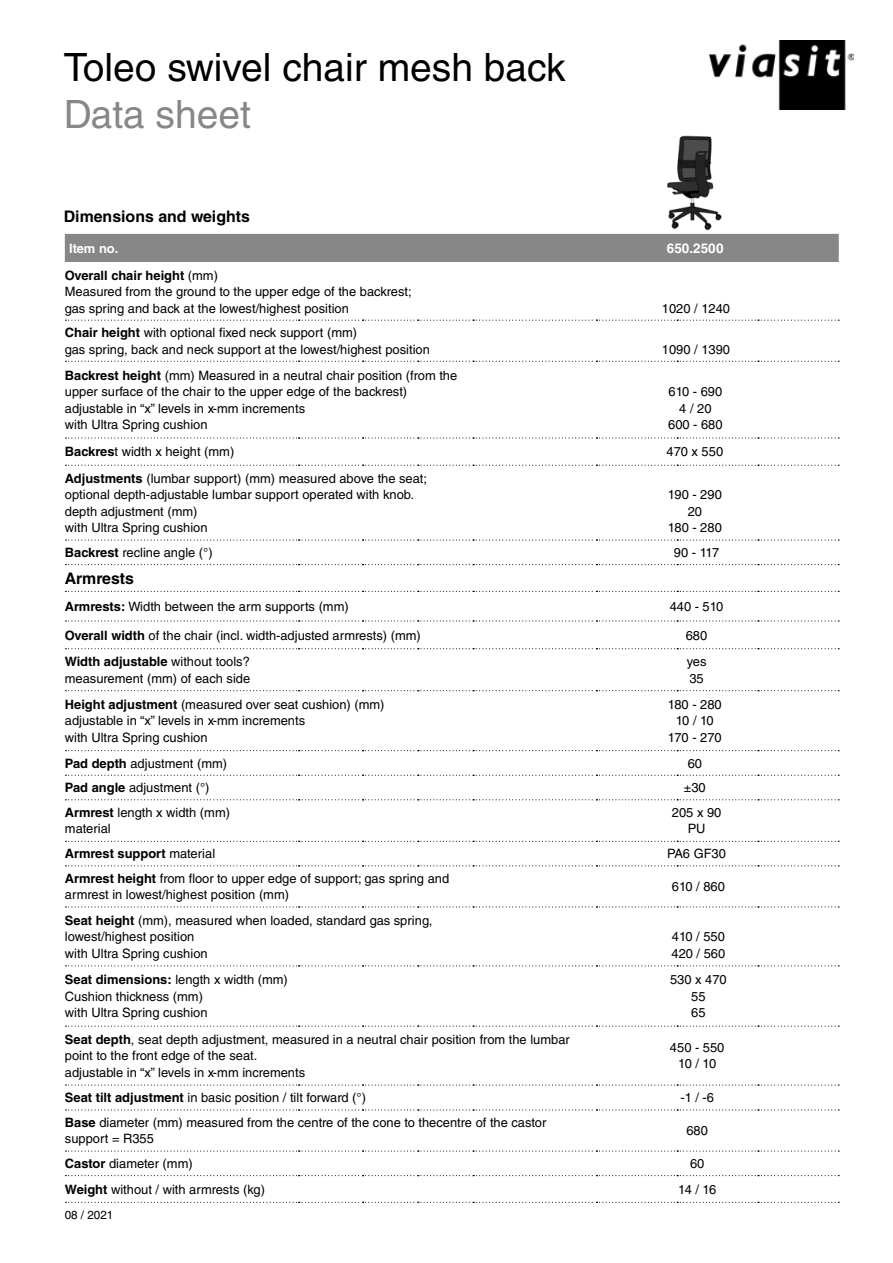
<style>
.page{position:relative;width:893px;height:1263px;background:#fff}
.page>*{position:absolute;margin:0;border:0;box-sizing:border-box;transform-origin:0 0}
.t1{font:39px "Helvetica LT Std";color:#000}
.t2{font:39px "Helvetica LT Std";color:#878787}
.t3{font:700 15.9px "Helvetica LT Std";color:#000}
.t4{font:700 13.5px "Helvetica LT Std";color:#fff}
.t5{font:12.9px/16.5px "Helvetica LT Std";color:#000}
.t6{font:700 12.9px "Helvetica LT Std";color:#000}
.t7{font:700 12.9px "Helvetica LT Std";color:#fff}
.t8{font:11.7px "Helvetica LT Std";color:#000}
.s1{font-weight:700}
.s2{font-weight:400}
</style>
<div class="page">
<img style="left:709px;top:41px;width:145px;height:68px">
<svg style="left:65px;top:319px;width:774px;height:42px"></svg>
<svg style="left:65px;top:465px;width:774px;height:1px"></svg>
<svg style="left:65px;top:539px;width:774px;height:2px"></svg>
<svg style="left:65px;top:564px;width:774px;height:1px"></svg>
<svg style="left:65px;top:591px;width:774px;height:1px"></svg>
<svg style="left:65px;top:620px;width:774px;height:1px"></svg>
<svg style="left:65px;top:648px;width:774px;height:1px"></svg>
<svg style="left:65px;top:690px;width:774px;height:1px"></svg>
<svg style="left:65px;top:750px;width:774px;height:1px"></svg>
<svg style="left:65px;top:841px;width:774px;height:1px"></svg>
<svg style="left:65px;top:865px;width:774px;height:1px"></svg>
<svg style="left:65px;top:906px;width:774px;height:1px"></svg>
<svg style="left:65px;top:965px;width:774px;height:1px"></svg>
<svg style="left:65px;top:1025px;width:774px;height:2px"></svg>
<svg style="left:65px;top:1084px;width:774px;height:1px"></svg>
<svg style="left:65px;top:1109px;width:774px;height:1px"></svg>
<svg style="left:65px;top:1202px;width:774px;height:1px"></svg>
<div style="left:65px;top:234px;width:774px;height:28px;background:#878787"></div>
<svg style="left:65px;top:437px;width:774px;height:1px"></svg>
<svg style="left:65px;top:320px;width:774px;height:1px"></svg>
<svg style="left:65px;top:361px;width:774px;height:1px"></svg>
<svg style="left:65px;top:1150px;width:774px;height:1px"></svg>
<svg style="left:65px;top:1175px;width:774px;height:1px"></svg>
<svg style="left:65px;top:775px;width:774px;height:1px"></svg>
<svg style="left:65px;top:799px;width:774px;height:1px"></svg>
<img style="left:667px;top:135px;width:55px;height:96px">
<h1 class="t1" style="left:64px;top:45px;width:503px">Toleo swivel chair mesh back</h1>
<h1 class="t2" style="left:64px;top:92px;width:189px">Data sheet</h1>
<p class="t3" style="left:64px;top:207px;width:188px">Dimensions and weights</p>
<p class="t7" style="left:69px;top:240px;width:51px">Item no.</p>
<p class="t4" style="left:667px;top:240px;width:58px">650.2500</p>
<p class="t5" style="left:65px;top:267px;width:348px"><span class="s1">Overall chair height</span> (mm)<br>Measured from the ground to the upper edge of the backrest; gas spring and back at the lowest/highest position</p>
<p class="t5" style="left:662px;top:300px;width:70px">1020 / 1240</p>
<p class="t5" style="left:65px;top:324px;width:367px"><span class="s1">Chair height</span> with optional fixed neck support (mm)<br>gas spring, back and neck support at the lowest/highest position</p>
<p class="t5" style="left:65px;top:367px;width:394px"><span class="s1">Backrest height</span> (mm) Measured in a neutral chair position (from the upper surface of the chair to the upper edge of the backrest) adjustable in “x” levels in x-mm increments<br>with Ultra Spring cushion</p>
<p class="t5" style="left:662px;top:341px;width:70px">1090 / 1390</p>
<p class="t5" style="left:668px;top:383px;width:56px;text-align:center">610 - 690<br>4 / 20<br>600 - 680</p>
<p class="t5" style="left:65px;top:443px;width:171px"><span class="s1">Backres</span>t width x height (mm)</p>
<p class="t5" style="left:666px;top:443px;width:58px">470 x 550</p>
<p class="t5" style="left:65px;top:470px;width:364px"><span class="s1">Adjustments</span> (lumbar support) (mm) measured above the seat; optional depth-adjustable lumbar support operated with knob. depth adjustment (mm)<br>with Ultra Spring cushion</p>
<p class="t5" style="left:668px;top:486px;width:55px;text-align:center">190 - 290<br>20<br>180 - 280</p>
<p class="t5" style="left:65px;top:544px;width:149px"><span class="s1">Backrest</span> recline angle (°)</p>
<p class="t5" style="left:674px;top:544px;width:47px">90 - 117</p>
<p class="t3" style="left:65px;top:568px;width:71px">Armrests</p>
<p class="t5" style="left:65px;top:598px;width:285px"><span class="s1">Armrests:</span> Width between the arm supports (mm)</p>
<p class="t5" style="left:670px;top:598px;width:55px">440 - 510</p>
<p class="t5" style="left:65px;top:627px;width:357px"><span class="s1">Overall width</span> of the chair (incl. width-adjusted armrests) (mm)</p>
<p class="t5" style="left:686px;top:627px;width:23px">680</p>
<p class="t5" style="left:65px;top:653px;width:187px"><span class="s1">Width adjustable</span> without tools? measurement (mm) of each side</p>
<p class="t5" style="left:687px;top:653px;width:21px">yes<br>35</p>
<p class="t5" style="left:65px;top:696px;width:321px"><span class="s1">Height adjustment</span> (measured over seat cushion) (mm) adjustable in “x” levels in x-mm increments<br>with Ultra Spring cushion</p>
<p class="t5" style="left:668px;top:696px;width:55px;text-align:center">180 - 280<br>10 / 10<br>170 - 270</p>
<p class="t5" style="left:65px;top:755px;width:164px"><span class="s1">Pad depth</span> adjustment (mm)</p>
<p class="t5" style="left:688px;top:755px;width:16px">60</p>
<p class="t5" style="left:65px;top:779px;width:146px"><span class="s1">Pad angle</span> adjustment (°)</p>
<p class="t5" style="left:684px;top:779px;width:23px">±30</p>
<p class="t5" style="left:65px;top:804px;width:167px"><span class="s1">Armrest</span> length x width (mm) material</p>
<p class="t5" style="left:672px;top:804px;width:51px;text-align:center">205 x 90<br>PU</p>
<p class="t6" style="left:65px;top:846px;width:152px">Armrest support <span class="s2">material</span></p>
<p class="t5" style="left:667px;top:845px;width:60px">PA6 GF30</p>
<p class="t5" style="left:65px;top:870px;width:386px"><span class="s1">Armrest height</span> from floor to upper edge of support; gas spring and armrest in lowest/highest position (mm)</p>
<p class="t5" style="left:672px;top:878px;width:55px">610 / 860</p>
<p class="t5" style="left:65px;top:912px;width:369px"><span class="s1">Seat height</span> (mm), measured when loaded, standard gas spring, lowest/highest position<br>with Ultra Spring cushion</p>
<p class="t5" style="left:671px;top:928px;width:55px">410 / 550<br>420 / 560</p>
<p class="t5" style="left:65px;top:971px;width:224px"><span class="s1">Seat dimensions:</span> length x width (mm)<br>Cushion thickness (mm)<br>with Ultra Spring cushion</p>
<p class="t5" style="left:670px;top:971px;width:58px;text-align:center">530 x 470<br>55<br>65</p>
<p class="t5" style="left:65px;top:1031px;width:506px"><span class="s1">Seat depth</span>, seat depth adjustment, measured in a neutral chair position from the lumbar point to the front edge of the seat.<br>adjustable in “x” levels in x-mm increments</p>
<p class="t5" style="left:670px;top:1039px;width:56px;text-align:center">450 - 550<br>10 / 10</p>
<p class="t5" style="left:65px;top:1089px;width:303px"><span class="s1">Seat tilt adjustment</span> in basic position / tilt forward (°)</p>
<p class="t5" style="left:680px;top:1089px;width:35px">-1 / -6</p>
<p class="t5" style="left:65px;top:1114px;width:483px"><span class="s1">Base</span> diameter (mm) measured from the centre of the cone to thecentre of the castor support = R355</p>
<p class="t5" style="left:686px;top:1122px;width:23px">680</p>
<p class="t5" style="left:65px;top:1155px;width:129px"><span class="s1">Castor</span> diameter (mm)</p>
<p class="t5" style="left:690px;top:1155px;width:16px">60</p>
<p class="t5" style="left:65px;top:1181px;width:202px"><span class="s1">Weight</span> without / with armrests (kg)</p>
<p class="t5" style="left:678px;top:1181px;width:40px">14 / 16</p>
<p class="t8" style="left:65px;top:1208px;width:50px">08 / 2021</p>
</div>
